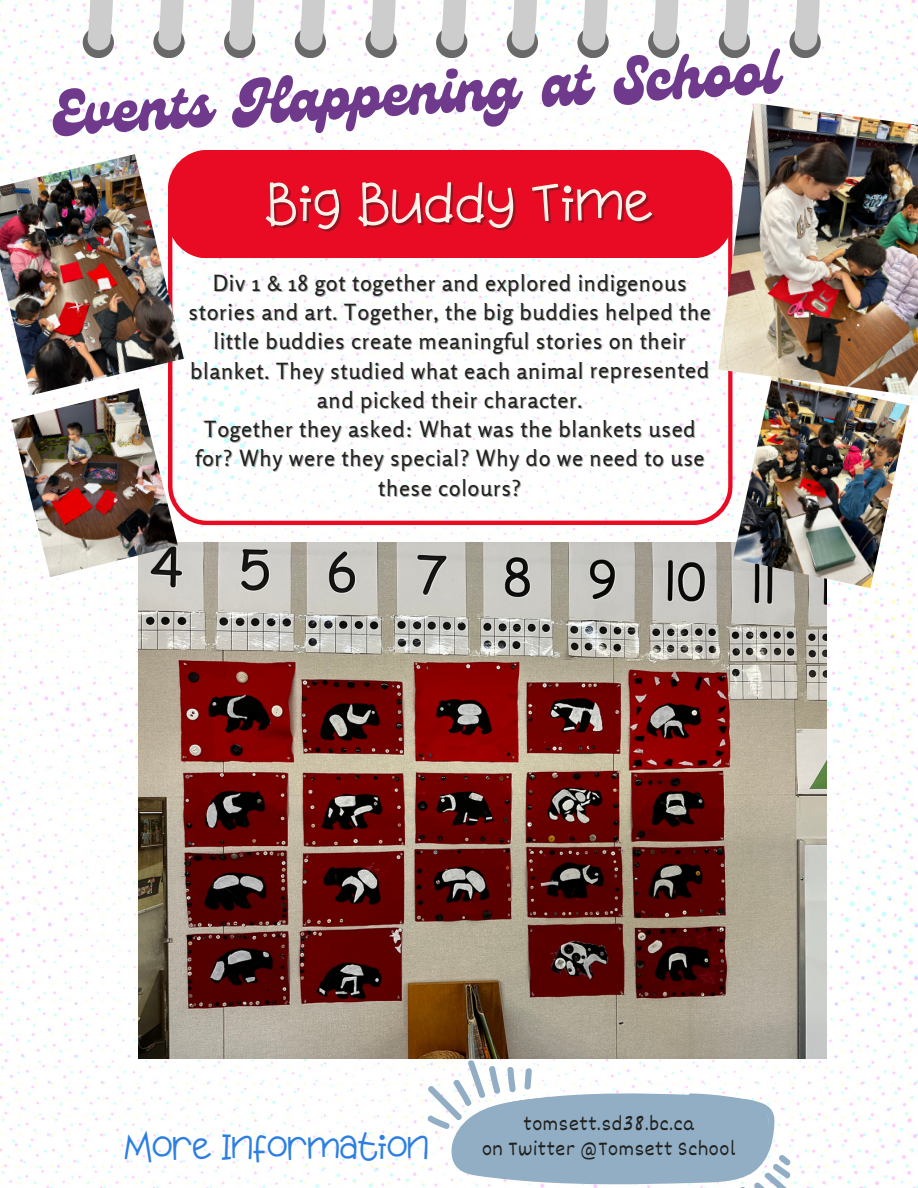
<style>
.page{position:relative;width:918px;height:1188px;background:#fff}
.page>*{position:absolute;margin:0;border:0;box-sizing:border-box;transform-origin:0 0}
.t1{font:62.7px "Genty";color:#6f3a8b}
.t2{font:53.55px "Apple Juice";letter-spacing:.03em;color:#faf2e9}
.t3{font:36.45px "Apple Juice";color:#2c7fe1}
.t4{font:22.2px/29.2px "Rosario";letter-spacing:.03em;color:#21211f;text-align:center}
.t5{font:21px "Dekko";letter-spacing:.03em;color:#21211f}
</style>
<div class="page">
<img style="left:0;top:0;width:918px;height:1188px">
<svg style="left:178px;top:250px;width:555px;height:275px"></svg>
<div style="left:168px;top:150px;width:565px;height:108px;background:#e80b23;border-radius:39px"></div>
<div style="left:789px;top:27px;width:32px;height:31px;background:#696969;border-radius:50%"></div>
<svg style="left:794px;top:0;width:26px;height:51px"></svg>
<div style="left:719px;top:27px;width:31px;height:31px;background:#696969;border-radius:50%"></div>
<svg style="left:724px;top:0;width:25px;height:51px"></svg>
<div style="left:648px;top:27px;width:31px;height:31px;background:#696969;border-radius:50%"></div>
<svg style="left:653px;top:0;width:26px;height:51px"></svg>
<div style="left:577px;top:27px;width:32px;height:31px;background:#696969;border-radius:50%"></div>
<svg style="left:582px;top:0;width:26px;height:51px"></svg>
<div style="left:507px;top:27px;width:31px;height:31px;background:#696969;border-radius:50%"></div>
<svg style="left:512px;top:0;width:25px;height:51px"></svg>
<div style="left:436px;top:27px;width:31px;height:31px;background:#696969;border-radius:50%"></div>
<svg style="left:441px;top:0;width:26px;height:51px"></svg>
<div style="left:365px;top:27px;width:32px;height:31px;background:#696969;border-radius:50%"></div>
<svg style="left:370px;top:0;width:26px;height:51px"></svg>
<div style="left:295px;top:27px;width:31px;height:31px;background:#696969;border-radius:50%"></div>
<svg style="left:300px;top:0;width:25px;height:51px"></svg>
<div style="left:224px;top:27px;width:31px;height:31px;background:#696969;border-radius:50%"></div>
<svg style="left:229px;top:0;width:25px;height:51px"></svg>
<div style="left:153px;top:27px;width:32px;height:31px;background:#696969;border-radius:50%"></div>
<svg style="left:158px;top:0;width:26px;height:51px"></svg>
<div style="left:83px;top:27px;width:31px;height:31px;background:#696969;border-radius:50%"></div>
<svg style="left:88px;top:0;width:25px;height:51px"></svg>
<img style="left:138px;top:543px;width:689px;height:516px">
<svg style="left:426px;top:1059px;width:366px;height:129px"></svg>
<img style="left:0;top:154px;width:184px;height:241px">
<img style="left:718px;top:103px;width:200px;height:293px">
<img style="left:11px;top:388px;width:167px;height:189px">
<img style="left:733px;top:376px;width:177px;height:212px">
<p class="t1" style="left:50px;top:76px;width:730px;rotate:-3deg">Events Happening at School</p>
<p class="t2" style="left:264px;top:173px;width:391px">Big Buddy Time</p>
<p class="t4" style="left:189px;top:268px;width:524px">Div 1 &amp; 18 got together and explored indigenous stories and art. Together, the big buddies helped the little buddies create meaningful stories on their blanket. They studied what each animal represented and picked their character.</p>
<p class="t4" style="left:195px;top:414px;width:511px">Together they asked: What was the blankets used for? Why were they special? Why do we need to use these colours?</p>
<p class="t5" style="left:523px;top:1111px;width:172px">tomsett.sd38.bc.ca</p>
<p class="t3" style="left:124px;top:1126px;width:306px">More Information</p>
<p class="t5" style="left:482px;top:1135px;width:255px">on Twitter @Tomsett School</p>
</div>
